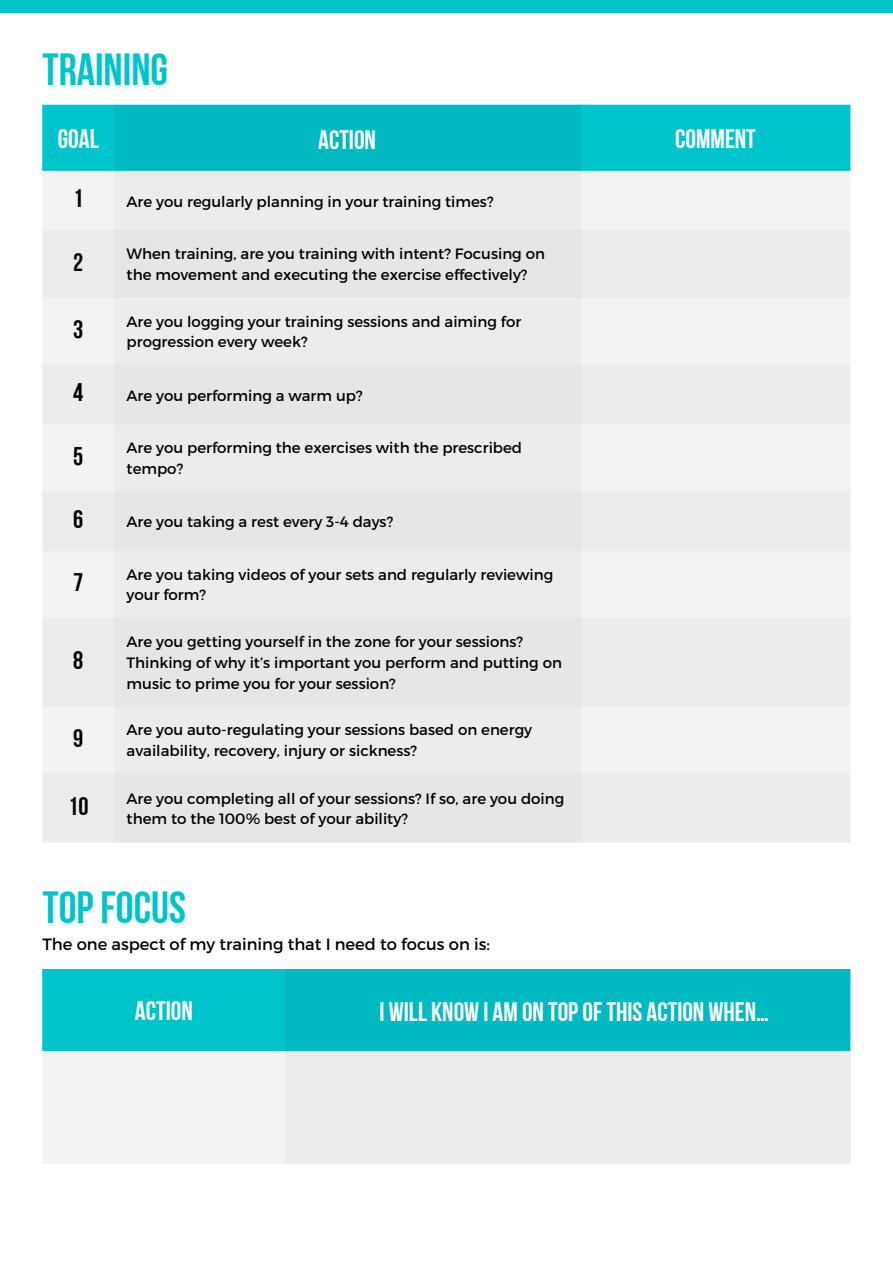
<style>
.page{position:relative;width:893px;height:1264px;background:#fff}
.page>*{position:absolute;margin:0;border:0;box-sizing:border-box;transform-origin:0 0}
.t1{font:45px "Bebas Neue Cyrillic";color:#00c4cc}
.t2{font:26.7px "Bebas Neue Cyrillic";color:#fff}
.t3{font:25.5px "Bebas Neue Cyrillic";color:#000}
.t4{font:16.35px "Montserrat";color:#000}
.t5{font:15px/20.5px "Montserrat";color:#000}
</style>
<div class="page">
<div style="left:0;top:0;width:892px;height:13px;background:#00c4cc"></div>
<div style="left:42px;top:969px;width:808px;height:82px;background:#00c4cc"></div>
<div style="left:42px;top:1051px;width:243px;height:112px;background:#f2f3f2"></div>
<div style="left:285px;top:1051px;width:565px;height:112px;background:#ebeceb"></div>
<div style="left:285px;top:969px;width:564px;height:82px;background:#00bac2"></div>
<div style="left:42px;top:105px;width:808px;height:66px;background:#00c4cc"></div>
<div style="left:42px;top:171px;width:808px;height:671px;background:#ebeceb"></div>
<div style="left:114px;top:230px;width:467px;height:612px;background:#e5e6e5"></div>
<div style="left:114px;top:105px;width:466px;height:67px;background:#00bac2"></div>
<h1 class="t1" style="left:42px;top:51px;width:127px">TRAINING</h1>
<h2 class="t2" style="left:58px;top:128px;width:42px">GOAL</h2>
<h2 class="t2" style="left:675px;top:128px;width:82px">COMMENT</h2>
<h2 class="t2" style="left:318px;top:129px;width:59px">ACTION</h2>
<h3 class="t3" style="left:73px;top:188px;width:12px">1</h3>
<p class="t5" style="left:127px;top:190px;width:368px">Are you regularly planning in your training times?</p>
<h3 class="t3" style="left:73px;top:251px;width:12px">2</h3>
<p class="t5" style="left:127px;top:243px;width:420px">When training, are you training with intent? Focusing on the movement and executing the exercise effectively?</p>
<h3 class="t3" style="left:73px;top:319px;width:12px">3</h3>
<p class="t5" style="left:127px;top:310px;width:396px">Are you logging your training sessions and aiming for progression every week?</p>
<h3 class="t3" style="left:73px;top:382px;width:12px">4</h3>
<p class="t5" style="left:127px;top:384px;width:237px">Are you performing a warm up?</p>
<h3 class="t3" style="left:73px;top:445px;width:12px">5</h3>
<p class="t5" style="left:127px;top:437px;width:397px">Are you performing the exercises with the prescribed tempo?</p>
<h3 class="t3" style="left:73px;top:508px;width:12px">6</h3>
<p class="t5" style="left:127px;top:510px;width:268px">Are you taking a rest every 3-4 days?</p>
<h3 class="t3" style="left:73px;top:572px;width:12px">7</h3>
<p class="t5" style="left:127px;top:563px;width:428px">Are you taking videos of your sets and regularly reviewing your form?</p>
<h3 class="t3" style="left:73px;top:649px;width:12px">8</h3>
<p class="t5" style="left:127px;top:631px;width:437px">Are you getting yourself in the zone for your sessions?<br>Thinking of why it’s important you perform and putting on music to prime you for your session?</p>
<h3 class="t3" style="left:73px;top:727px;width:12px">9</h3>
<p class="t5" style="left:127px;top:719px;width:407px">Are you auto-regulating your sessions based on energy availability, recovery, injury or sickness?</p>
<h3 class="t3" style="left:68px;top:795px;width:22px">10</h3>
<p class="t5" style="left:127px;top:787px;width:439px">Are you completing all of your sessions? If so, are you doing them to the 100% best of your ability?</p>
<h1 class="t1" style="left:42px;top:889px;width:145px">TOPFOCUS</h1>
<p class="t4" style="left:42px;top:933px;width:449px">The one aspect of my training that I need to focus on is:</p>
<h2 class="t2" style="left:135px;top:1000px;width:59px">ACTION</h2>
<h2 class="t2" style="left:379px;top:1000px;width:390px">I WILL KNOW I AM ON TOPOFTHIS ACTION WHEN…</h2>
</div>
